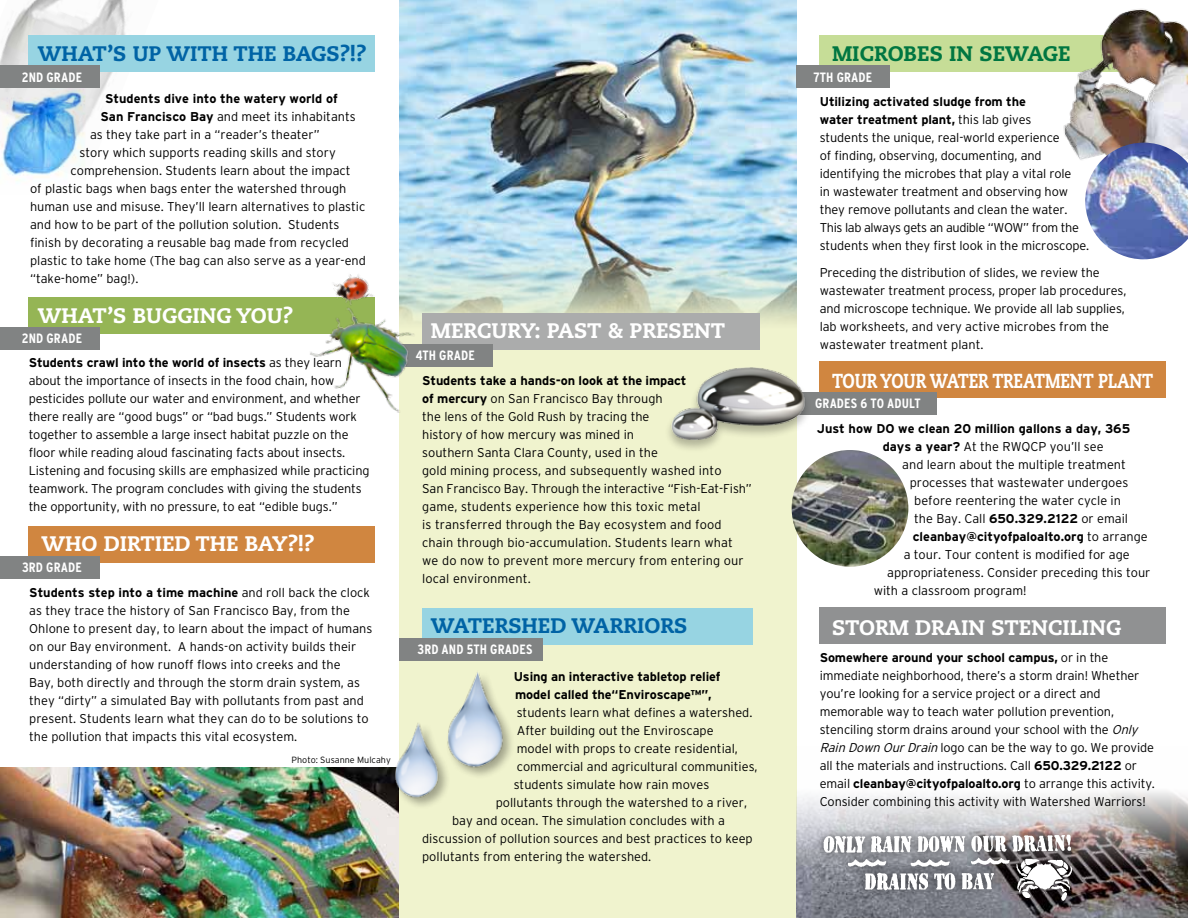
<style>
.page{position:relative;width:1188px;height:918px;background:#fff}
.page>*{position:absolute;margin:0;border:0;box-sizing:border-box;transform-origin:0 0}
.t1{font:800 21px "Caecilia LT Std";color:#fff}
.t2{font:800 21px "Caecilia LT Std";color:#0063a5}
.t3{font:800 21px "Caecilia LT Std";color:#007641}
.t4{font:800 20.25px "Caecilia LT Std";letter-spacing:-.01em;color:#fff;scale:.8 1}
.t5{font:700 condensed 13.5px "Interstate";letter-spacing:.01em;color:#fff}
.t6{font:300 12.75px/18px "Interstate";color:#000}
.t7{font:700 12.75px/18px "Interstate";color:#000}
.t8{font:300 9px "Interstate";color:#000}
.s1{font-weight:700}
.s2{font-weight:300}
.s3{font-style:italic}
</style>
<div class="page">
<div style="left:399px;top:0;width:398px;height:918px;background:#f0f3ce"></div>
<img style="left:0;top:768px;width:399px;height:150px">
<img style="left:399px;top:0;width:398px;height:317px">
<img style="left:797px;top:791px;width:391px;height:127px">
<img style="left:0;top:0;width:126px;height:125px">
<div style="left:29px;top:35px;width:346px;height:37px;background:#97d4e2"></div>
<div style="left:422px;top:314px;width:338px;height:36px;background:#abacac"></div>
<div style="left:820px;top:35px;width:346px;height:37px;background:#c6dd97"></div>
<div style="left:820px;top:362px;width:346px;height:36px;background:#d08640"></div>
<div style="left:820px;top:608px;width:346px;height:36px;background:#909192"></div>
<div style="left:422px;top:608px;width:331px;height:36px;background:#97d4e2"></div>
<div style="left:29px;top:297px;width:346px;height:36px;background:#95b555"></div>
<div style="left:29px;top:526px;width:346px;height:36px;background:#d08640"></div>
<img style="left:0;top:63px;width:85px;height:118px">
<img style="left:333px;top:274px;width:39px;height:21px">
<div style="left:0;top:66px;width:99px;height:22px;background:#818383"></div>
<div style="left:399px;top:344px;width:94px;height:23px;background:#818383"></div>
<div style="left:797px;top:66px;width:93px;height:22px;background:#818383"></div>
<div style="left:797px;top:392px;width:140px;height:23px;background:#818383"></div>
<div style="left:399px;top:638px;width:143px;height:23px;background:#818383"></div>
<div style="left:0;top:327px;width:99px;height:23px;background:#818383"></div>
<div style="left:0;top:556px;width:99px;height:23px;background:#818383"></div>
<img style="left:453px;top:672px;width:59px;height:104px">
<div style="left:392px;top:721px;width:59px;height:89px;background:#000;opacity:.33"></div>
<img style="left:382px;top:719px;width:71px;height:89px">
<div style="left:814px;top:826px;width:267px;height:83px;background:#000;opacity:.65"></div>
<img style="left:815px;top:821px;width:259px;height:87px">
<img style="left:1063px;top:9px;width:125px;height:151px">
<img style="left:1085px;top:143px;width:103px;height:116px">
<img style="left:792px;top:450px;width:116px;height:117px;border-radius:58px">
<img style="left:668px;top:317px;width:150px;height:149px">
<img style="left:294px;top:295px;width:141px;height:118px">
<h1 class="t2" style="left:38px;top:40px;width:330px">WHAT’S UP WITH THE BAGS?!?</h1>
<p class="t5" style="left:22px;top:69px;width:62px">2ND GRADE</p>
<p class="t7" style="left:105px;top:90px;width:234px">Students dive into the watery world of</p>
<p class="t6" style="left:101px;top:108px;width:257px"><span class="s1">San Francisco Bay</span> and meet its inhabitants</p>
<p class="t6" style="left:90px;top:126px;width:231px">as they take part in a “reader’s theater”</p>
<p class="t6" style="left:80px;top:144px;width:258px">story which supports reading skills and story</p>
<p class="t6" style="left:71px;top:162px;width:282px">comprehension. Students learn about the impact</p>
<p class="t6" style="left:30px;top:180px;width:318px">of plastic bags when bags enter the watershed through</p>
<p class="t6" style="left:30px;top:198px;width:337px">human use and misuse. They’ll learn alternatives to plastic</p>
<p class="t6" style="left:30px;top:216px;width:311px">and how to be part of the pollution solution. Students</p>
<p class="t6" style="left:30px;top:234px;width:321px">finish by decorating a reusable bag made from recycled</p>
<p class="t6" style="left:30px;top:252px;width:337px">plastic to take home (The bag can also serve as a year-end</p>
<p class="t6" style="left:30px;top:270px;width:110px">“take-home” bag!).</p>
<h1 class="t1" style="left:38px;top:302px;width:257px">WHAT’S BUGGING YOU?</h1>
<p class="t6" style="left:29px;top:353px;width:342px"><span class="s1">Students crawl into the world of insects</span> as they learn about the importance of insects in the food chain, how pesticides pollute our water and environment, and whether there really are “good bugs” or “bad bugs.” Students work together to assemble a large insect habitat puzzle on the floor while reading aloud fascinating facts about insects.<br>Listening and focusing skills are emphasized while practicing teamwork. The program concludes with giving the students the opportunity, with no pressure, to eat “edible bugs.”</p>
<h1 class="t1" style="left:42px;top:531px;width:274px">WHO DIRTIED THE BAY?!?</h1>
<p class="t6" style="left:29px;top:583px;width:345px"><span class="s1">Students step into a time machine</span> and roll back the clock as they trace the history of San Francisco Bay, from the Ohlone to present day, to learn about the impact of humans on our Bay environment. A hands-on activity builds their understanding of how runoff flows into creeks and the<br>Bay, both directly and through the storm drain system, as they “dirty” a simulated Bay with pollutants from past and present. Students learn what they can do to be solutions to the pollution that impacts this vital ecosystem.</p>
<p class="t5" style="left:22px;top:331px;width:62px">2ND GRADE</p>
<p class="t5" style="left:22px;top:560px;width:61px">3RD GRADE</p>
<p class="t8" style="left:292px;top:754px;width:101px">Photo: Susanne Mulcahy</p>
<h1 class="t1" style="left:431px;top:318px;width:35px">MERC</h1>
<h1 class="t1" style="left:492px;top:318px;width:165px">URY: PAST &amp; PRESE</h1>
<h1 class="t1" style="left:694px;top:318px;width:26px">NT</h1>
<p class="t5" style="left:416px;top:348px;width:61px">4TH GRADE</p>
<p class="t6" style="left:422px;top:371px;width:331px"><span class="s1">Students take a hands-on look at the impact<br>of mercury</span> on San Francisco Bay through<br>the lens of the Gold Rush by tracing the<br>history of how mercury was mined in<br>southern Santa Clara County, used in the<br>gold mining process, and subsequently washed into<br>San Francisco Bay. Through the interactive “Fish-Eat-Fish” game, students experience how this toxic metal<br>is transferred through the Bay ecosystem and food chain through bio-accumulation. Students learn what we do now to prevent more mercury from entering our local environment.</p>
<h1 class="t2" style="left:431px;top:613px;width:52px">WATERS</h1>
<h1 class="t2" style="left:522px;top:613px;width:153px">HED WARRIORS</h1>
<p class="t7" style="left:514px;top:667px;width:208px">Using an interactive tabletop relief model called the“Enviroscape™”,</p>
<p class="t6" style="left:517px;top:703px;width:237px">students learn what defines a watershed.</p>
<p class="t6" style="left:517px;top:721px;width:198px">After building out the Enviroscape</p>
<p class="t6" style="left:517px;top:739px;width:223px">model with props to create residential,</p>
<p class="t6" style="left:517px;top:757px;width:243px">commercial and agricultural communities,</p>
<p class="t6" style="left:514px;top:775px;width:197px">students simulate how rain moves</p>
<p class="t6" style="left:496px;top:793px;width:253px">pollutants through the watershed to a river,</p>
<p class="t6" style="left:452px;top:811px;width:274px">bay and ocean. The simulation concludes with a</p>
<p class="t6" style="left:422px;top:829px;width:332px">discussion of pollution sources and best practices to keep</p>
<p class="t6" style="left:422px;top:847px;width:231px">pollutants from entering the watershed.</p>
<p class="t5" style="left:417px;top:642px;width:33px">3RD AND</p>
<p class="t5" style="left:467px;top:642px;width:32px">5TH GRADES</p>
<h1 class="t3" style="left:832px;top:41px;width:86px">MICROBES</h1>
<h1 class="t3" style="left:949px;top:41px;width:121px">IN SEWAGE</h1>
<p class="t6" style="left:820px;top:92px;width:271px"><span class="s1">Utilizing activated sludge from the<br>water treatment plant,</span> this lab gives<br>students the unique, real-world experience<br>of finding, observing, documenting, and identifying the microbes that play a vital role<br>in wastewater treatment and observing how they remove pollutants and clean the water.<br>This lab always gets an audible “WOW” from the students when they first look in the microscope.</p>
<p class="t6" style="left:820px;top:263px;width:308px">Preceding the distribution of slides, we review the wastewater treatment process, proper lab procedures, and microscope technique. We provide all lab supplies, lab worksheets, and very active microbes from the wastewater treatment plant.</p>
<h2 class="t4" style="left:832px;top:368px;width:397px">TOUR YOUR WATER TREATMENT PLANT</h2>
<p class="t5" style="left:813px;top:69px;width:60px">7TH GRADE</p>
<p class="t5" style="left:815px;top:396px;width:107px">GRADES 6 TO ADULT</p>
<p class="t7" style="left:883px;top:420px;width:249px;text-indent:-66px">Just how DO we clean 20 million gallons a day, 365 days a year? <span class="s2">At the RWQCP you’ll see</span></p>
<p class="t6" style="left:902px;top:456px;width:225px">and learn about the multiple treatment</p>
<p class="t6" style="left:910px;top:474px;width:220px">processes that wastewater undergoes</p>
<p class="t6" style="left:914px;top:492px;width:208px">before reentering the water cycle in</p>
<p class="t6" style="left:914px;top:510px;width:215px">the Bay. Call <span class="s1">650.329.2122</span> or email</p>
<p class="t7" style="left:913px;top:528px;width:237px">cleanbay@cityofpaloalto.org <span class="s2">to arrange</span></p>
<p class="t6" style="left:904px;top:546px;width:227px">a tour. Tour content is modified for age</p>
<p class="t6" style="left:887px;top:564px;width:265px">appropriateness. Consider preceding this tour</p>
<p class="t6" style="left:874px;top:582px;width:154px">with a classroom program!</p>
<h1 class="t1" style="left:832px;top:615px;width:291px">STORM DRAIN STENCILING</h1>
<p class="t6" style="left:820px;top:649px;width:337px"><span class="s1">Somewhere around your school campus,</span> or in the immediate neighborhood, there’s a storm drain! Whether you’re looking for a service project or a direct and memorable way to teach water pollution prevention, stenciling storm drains around your school with the <span class="s3">Only Rain Down OurDrain</span> logo can be the way to go. We provide all the materials and instructions. Call <span class="s1">650.329.2122</span> or email <span class="s1">cleanbay@cityofpaloalto.org</span> to arrange this activity.<br>Consider combining this activity with Watershed Warriors!</p>
</div>
